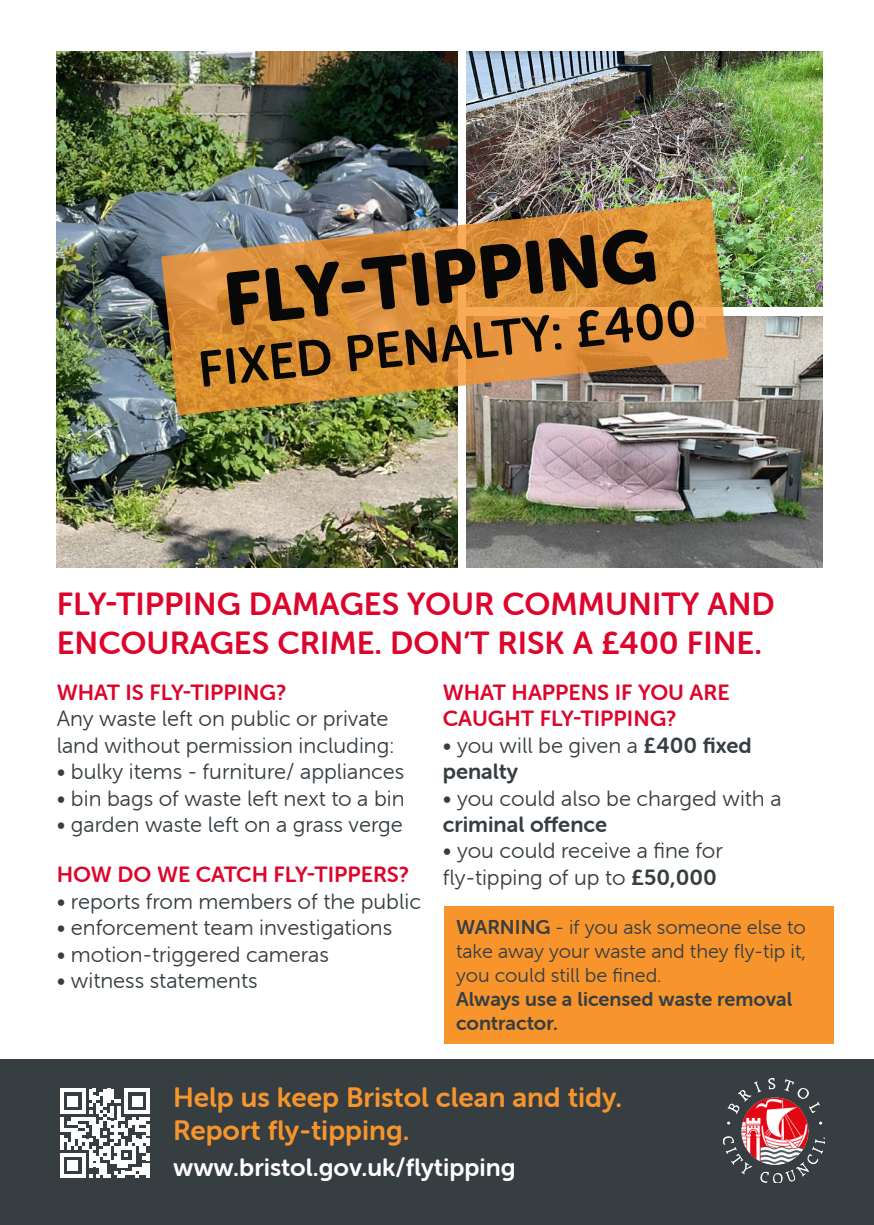
<style>
.page{position:relative;width:874px;height:1225px;background:#fff}
.page>*{position:absolute;margin:0;border:0;box-sizing:border-box;transform-origin:0 0}
.BCC_page_-_BIG_HEADER{font:74px "Museo Sans Rounded 900";color:#080808}
.BCC_page_-_BIG_HEADER-2{font:50px "Museo Sans Rounded 700";color:#080808}
.Title_-_Red{font:32px/38.4px "Museo Sans Rounded 700";color:#dd052b}
.Footer_-_yellow{font:28px/33.6px "Museo Sans Rounded 700";color:#f7952c}
.Footer_-_white{font:25px "Museo Sans Rounded 700";color:#fff}
.Body_-_Body{font:22px/26.4px "Museo Sans Rounded 300";color:#373e42}
.Body_-_Body-2{font:22px/26.4px "Museo Sans Rounded 700";color:#dd052b}
.Body_-_Body-3{font:20px/24px "Museo Sans Rounded 300";color:#373e42;text-align:justify}
.Body_-_Body-4{font:20px/24px "Museo Sans Rounded 700";color:#373e42}
.s1{font-family:"Museo Sans Rounded 700"}
</style>
<div class="page">
<div style="left:0;top:1059px;width:873px;height:166px;background:#373e42"></div>
<img style="left:57px;top:51px;width:400px;height:516px">
<img style="left:466px;top:51px;width:356px;height:255px">
<img style="left:466px;top:316px;width:356px;height:251px">
<img style="left:723px;top:1079px;width:100px;height:103px">
<img style="left:161px;top:199px;width:566px;height:216px">
<svg style="left:60px;top:1088px;width:90px;height:90px"></svg>
<div style="left:444px;top:906px;width:389px;height:137px;background:#f7952c"></div>
<p class="BCC_page_-_BIG_HEADER" style="left:219px;top:258px;width:436px;rotate:-6deg">FLY-TIPPING</p>
<p class="BCC_page_-_BIG_HEADER-2" style="left:195px;top:342px;width:502px;rotate:-6deg">FIXED PENALTY: £400</p>
<p class="Title_-_Red" style="left:57px;top:585px;width:719px">FLY-TIPPING DAMAGES YOUR COMMUNITY AND<br>ENCOURAGES CRIME. DON’T RISK A £400 FINE.</p>
<p class="Body_-_Body-2" style="left:57px;top:679px;width:231px">WHAT IS FLY-TIPPING?</p>
<p class="Body_-_Body" style="left:57px;top:705px;width:339px">Any waste left on public or private land without permission including:</p>
<p class="Body_-_Body" style="left:57px;top:758px;width:349px">• bulky items - furniture/ appliances</p>
<p class="Body_-_Body" style="left:57px;top:785px;width:349px">• bin bags of waste left next to a bin</p>
<p class="Body_-_Body" style="left:57px;top:811px;width:347px">• garden waste left on a grass verge</p>
<p class="Body_-_Body-2" style="left:57px;top:861px;width:354px">HOW DO WE CATCH FLY-TIPPERS?</p>
<p class="Body_-_Body" style="left:57px;top:888px;width:365px">• reports from members of the public</p>
<p class="Body_-_Body" style="left:57px;top:914px;width:337px">• enforcement team investigations</p>
<p class="Body_-_Body" style="left:57px;top:941px;width:273px">• motion-triggered cameras</p>
<p class="Body_-_Body" style="left:57px;top:967px;width:202px">• witness statements</p>
<p class="Body_-_Body-2" style="left:442px;top:679px;width:288px">WHAT HAPPENS IF YOU ARE<br>CAUGHT FLY-TIPPING?</p>
<p class="Body_-_Body" style="left:442px;top:732px;width:310px">• you will be given a <span class="s1">£400 fixed penalty</span></p>
<p class="Body_-_Body" style="left:442px;top:785px;width:340px">• you could also be charged with a <span class="s1">criminal offence</span></p>
<p class="Body_-_Body" style="left:442px;top:837px;width:281px">• you could receive a fine for fly-tipping of up to <span class="s1">£50,000</span></p>
<p class="Body_-_Body-3" style="left:456px;top:915px;width:351px"><span class="s1">WARNING</span> - if you ask someone else to take away your waste and they fly-tip it, you could still be fined.</p>
<p class="Body_-_Body-4" style="left:456px;top:987px;width:337px">Always use a licensed waste removal contractor.</p>
<p class="Footer_-_yellow" style="left:173px;top:1080px;width:450px">Help us keep Bristol clean and tidy.<br>Report fly-tipping.</p>
<p class="Footer_-_white" style="left:173px;top:1153px;width:344px">www.bristol.gov.uk/flytipping</p>
</div>
